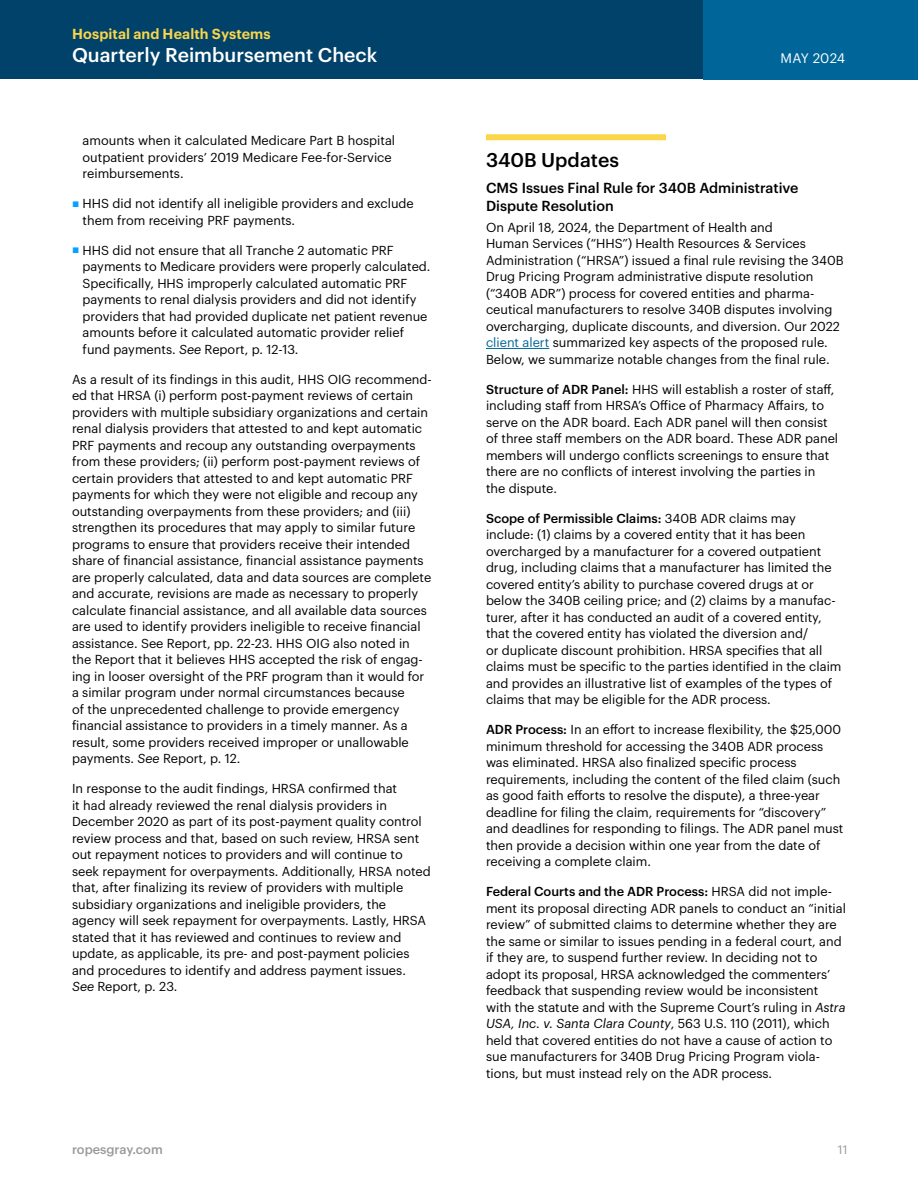
<style>
.page{position:relative;width:918px;height:1188px;background:#fff}
.page>*{position:absolute;margin:0;border:0;box-sizing:border-box;transform-origin:0 0}
.t1{font:500 19.5px "Graphik";color:#fff}
.t2{font:500 19.5px "Graphik";color:#000}
.t3{font:500 14.25px/18px "Graphik";color:#000}
.t4{font:600 14.25px "Graphik";letter-spacing:.01em;color:#f9d64a}
.t5{font:13.5px "Graphik";letter-spacing:.01em;color:#fff}
.t6{font:12.75px/16.5px "Graphik";color:#000}
.t7{font:500 12.75px "Graphik";color:#999}
.t8{font:12px "Graphik";color:#999}
.s1{font-family:"Arial";font-weight:700;font-size:12px;color:#00a3ff}
.s2{font-style:italic}
.s3{color:#069}
.s4{font-weight:500}
</style>
<div class="page">
<div style="left:0;top:0;width:918px;height:80px;background:#01426a"></div>
<div style="left:704px;top:0;width:214px;height:80px;background:#069"></div>
<div style="left:486px;top:134px;width:180px;height:6px;background:#f9d64a"></div>
<hr style="left:486px;top:348px;width:63px;height:1px;background:#069">
<p class="t4" style="left:72px;top:23px;width:200px">Hospital and Health Systems</p>
<h1 class="t1" style="left:72px;top:41px;width:307px">Quarterly Reimbursement Check</h1>
<p class="t6" style="left:83px;top:131px;width:314px">amounts when it calculated Medicare Part B hospital outpatient providers’ 2019 Medicare Fee-for-Service reimbursements.</p>
<p class="t6" style="left:83px;top:194px;width:333px;text-indent:-11px"><span class="s1">■</span> HHS did not identify all ineligible providers and exclude them from receiving PRF payments.</p>
<p class="t6" style="left:83px;top:241px;width:349px;text-indent:-11px"><span class="s1">■</span> HHS did not ensure that all Tranche 2 automatic PRF payments to Medicare providers were properly calculated.<br>Specifically, HHS improperly calculated automatic PRF payments to renal dialysis providers and did not identify providers that had provided duplicate net patient revenue amounts before it calculated automatic provider relief fund payments. <span class="s2">See</span> Report, p. 12-13.</p>
<p class="t6" style="left:72px;top:370px;width:361px">As a result of its findings in this audit, HHS OIG recommend&shy;ed that HRSA (i) perform post-payment reviews of certain providers with multiple subsidiary organizations and certain renal dialysis providers that attested to and kept automatic PRF payments and recoup any outstanding overpayments from these providers; (ii) perform post-payment reviews of certain providers that attested to and kept automatic PRF payments for which they were not eligible and recoup any outstanding overpayments from these providers; and (iii) strengthen its procedures that may apply to similar future programs to ensure that providers receive their intended share of financial assistance, financial assistance payments are properly calculated, data and data sources are complete and accurate, revisions are made as necessary to properly calculate financial assistance, and all available data sources are used to identify providers ineligible to receive financial assistance. See Report, pp. 22-23. HHS OIG also noted in the Report that it believes HHS accepted the risk of engag&shy;ing in looser oversight of the PRF program than it would for a similar program under normal circumstances because<br>of the unprecedented challenge to provide emergency financial assistance to providers in a timely manner. As a result, some providers received improper or unallowable payments. <span class="s2">See</span> Report, p. 12.</p>
<p class="t6" style="left:72px;top:779px;width:360px">In response to the audit findings, HRSA confirmed that<br>it had already reviewed the renal dialysis providers in December 2020 as part of its post-payment quality control review process and that, based on such review, HRSA sent out repayment notices to providers and will continue to seek repayment for overpayments. Additionally, HRSA noted that, after finalizing its review of providers with multiple subsidiary organizations and ineligible providers, the agency will seek repayment for overpayments. Lastly, HRSA stated that it has reviewed and continues to review and update, as applicable, its pre- and post-payment policies and procedures to identify and address payment issues.<br><span class="s2">See</span> Report, p. 23.</p>
<p class="t5" style="left:781px;top:48px;width:66px">MAY 2024</p>
<h1 class="t2" style="left:486px;top:145px;width:135px">340B Updates</h1>
<p class="t3" style="left:486px;top:177px;width:314px">CMS Issues Final Rule for 340B Administrative<br>Dispute Resolution</p>
<p class="t6" style="left:486px;top:218px;width:359px">On April 18, 2024, the Department of Health and<br>Human Services (“HHS”) Health Resources &amp; Services Administration (“HRSA”) issued a final rule revising the 340B Drug Pricing Program administrative dispute resolution (“340B ADR”) process for covered entities and pharma&shy;ceutical manufacturers to resolve 340B disputes involving overcharging, duplicate discounts, and diversion. Our 2022 <span class="s3">client alert</span> summarized key aspects of the proposed rule.<br>Below, we summarize notable changes from the final rule.</p>
<p class="t6" style="left:486px;top:380px;width:354px"><span class="s4">Structure of ADR Panel:</span> HHS will establish a roster of staff, including staff from HRSA’s Office of Pharmacy Affairs, to serve on the ADR board. Each ADR panel will then consist of three staff members on the ADR board. These ADR panel members will undergo conflicts screenings to ensure that there are no conflicts of interest involving the parties in<br>the dispute.</p>
<p class="t6" style="left:486px;top:509px;width:357px"><span class="s4">Scope of Permissible Claims:</span> 340B ADR claims may include: (1) claims by a covered entity that it has been overcharged by a manufacturer for a covered outpatient drug, including claims that a manufacturer has limited the covered entity’s ability to purchase covered drugs at or below the 340B ceiling price; and (2) claims by a manufac&shy;turer, after it has conducted an audit of a covered entity, that the covered entity has violated the diversion and/<br>or duplicate discount prohibition. HRSA specifies that all claims must be specific to the parties identified in the claim and provides an illustrative list of examples of the types of claims that may be eligible for the ADR process.</p>
<p class="t6" style="left:486px;top:720px;width:359px"><span class="s4">ADR Process:</span> In an effort to increase flexibility, the $25,000 minimum threshold for accessing the 340B ADR process was eliminated. HRSA also finalized specific process requirements, including the content of the filed claim (such as good faith efforts to resolve the dispute), a three-year deadline for filing the claim, requirements for “discovery” and deadlines for responding to filings. The ADR panel must then provide a decision within one year from the date of receiving a complete claim.</p>
<p class="t6" style="left:486px;top:882px;width:362px"><span class="s4">Federal Courts and the ADR Process:</span> HRSA did not imple&shy;ment its proposal directing ADR panels to conduct an “initial review” of submitted claims to determine whether they are the same or similar to issues pending in a federal court, and if they are, to suspend further review. In deciding not to adopt its proposal, HRSA acknowledged the commenters’ feedback that suspending review would be inconsistent with the statute and with the Supreme Court’s ruling in <span class="s2">Astra USA, Inc. v. Santa Clara County</span>, 563 U.S. 110 (2011), which held that covered entities do not have a cause of action to sue manufacturers for 340B Drug Pricing Program viola&shy;tions, but must instead rely on the ADR process.</p>
<p class="t7" style="left:72px;top:1139px;width:92px">ropesgray.com</p>
<p class="t8" style="left:838px;top:1140px;width:11px">11</p>
</div>
